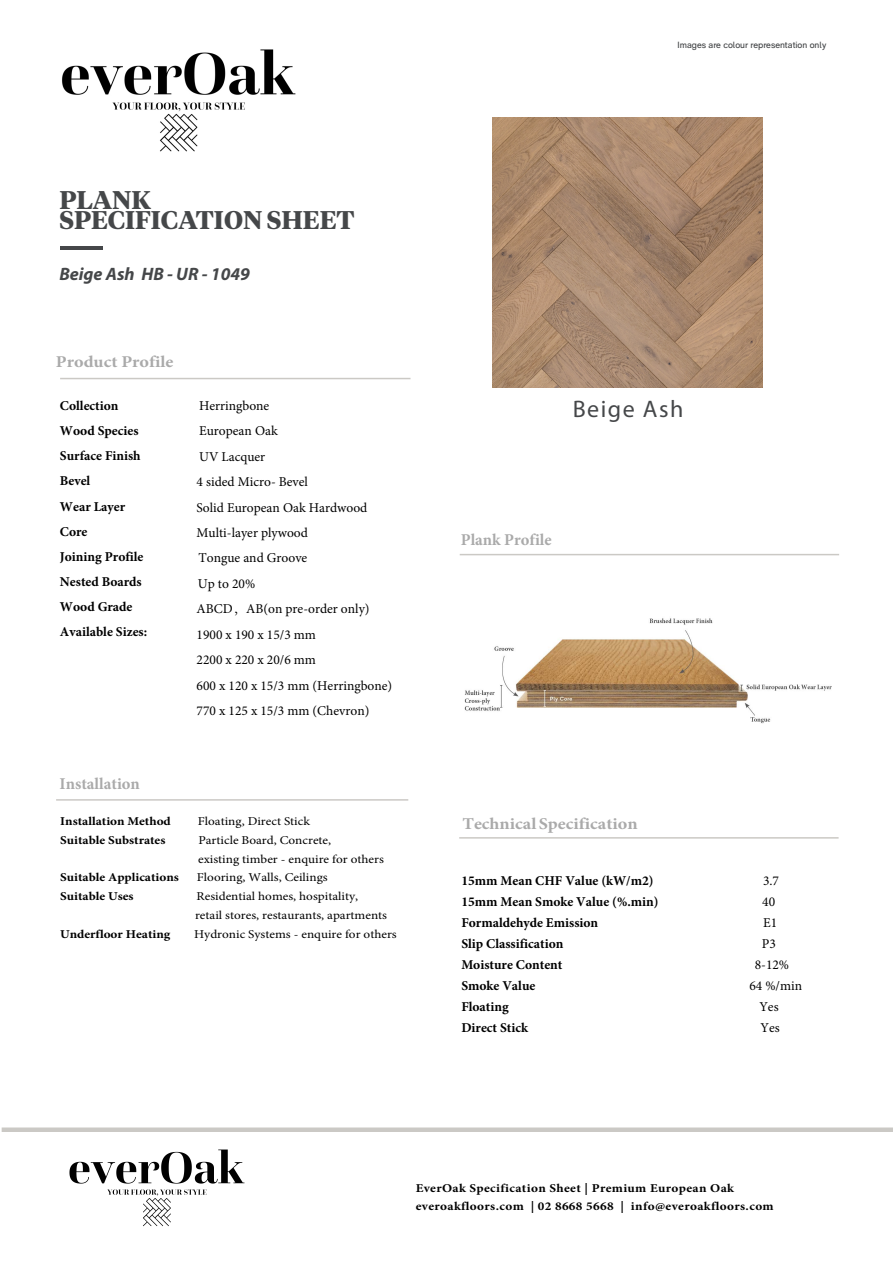
<style>
.page{position:relative;width:893px;height:1263px;background:#fff}
.page>*{position:absolute;margin:0;border:0;box-sizing:border-box;transform-origin:0 0}
.t1{font:700 25.5px/20px "Tiempos Headline";color:#454749}
.t2{font:24px "Myriad Pro";letter-spacing:.06em;color:#454749}
.t3{font:italic 700 18px "Myriad Pro";color:#454749}
.t4{font:700 16.5px "Minion Pro";color:#aaa;scale:1.1 1}
.t5{font:700 16.5px "Minion Pro";color:#aaa}
.t6{font:13.5px/25.3px "Minion Pro";color:#000}
.t7{font:700 13.5px/25px "Minion Pro";color:#000}
.t8{font:12px/18.8px "Minion Pro";color:#000;scale:1.1 1}
.t9{font:700 12px/18.9px "Minion Pro";letter-spacing:.015em;color:#000;scale:1.1 1}
.t10{font:9px "RM Pro";color:#454749}
.s1{font-family:"Adobe Song Std";font-weight:300}
</style>
<div class="page">
<hr style="left:60px;top:246px;width:42px;height:3px;background:#454749">
<hr style="left:459px;top:837px;width:380px;height:2px;background:#cbc9c5">
<hr style="left:60px;top:378px;width:350px;height:1px;background:#cbc9c5">
<img style="left:62px;top:49px;width:234px;height:103px">
<img style="left:69px;top:1149px;width:176px;height:78px">
<hr style="left:460px;top:554px;width:379px;height:1px;background:#cbc9c5">
<hr style="left:56px;top:799px;width:352px;height:2px;background:#cbc9c5">
<div style="left:2px;top:1127px;width:891px;height:5px;background:#cbc9c5"></div>
<img style="left:464px;top:618px;width:368px;height:106px">
<img style="left:492px;top:117px;width:270px;height:270px">
<h1 class="t1" style="left:59px;top:189px;width:297px">PLANK<br>SPECIFICATION SHEET</h1>
<h3 class="t3" style="left:59px;top:262px;width:192px">Beige Ash HB - UR - 1049</h3>
<p class="t4" style="left:56px;top:350px;width:108px">Product Profile</p>
<p class="t7" style="left:60px;top:393px;width:89px">Collection<br>Wood Species<br>Surface Finish<br>Bevel<br>Wear Layer<br>Core<br>Joining Profile<br>Nested Boards<br>Wood Grade<br>Available Sizes:</p>
<p class="t6" style="left:197px;top:393px;width:197px">Herringbone<br>European Oak<br>UV Lacquer<br>4 sided Micro- Bevel<br>Solid European Oak Hardwood<br>Multi-layer plywood<br>Tongue and Groove<br>Up to 20%<br>ABCD<span class="s1">，</span>AB(on pre-order only)<br>1900 x 190 x 15/3 mm<br>2200 x 220 x 20/6 mm<br>600 x 120 x 15/3 mm (Herringbone)<br>770 x 125 x 15/3 mm (Chevron)</p>
<p class="t5" style="left:59px;top:772px;width:82px">Installation</p>
<p class="t9" style="left:60px;top:812px;width:102px">Installation Method</p>
<p class="t8" style="left:198px;top:812px;width:103px">Floating, Direct Stick</p>
<p class="t9" style="left:60px;top:830px;width:97px">Suitable Substrates</p>
<p class="t8" style="left:198px;top:831px;width:170px">Particle Board, Concrete,<br>existing timber - enquire for others</p>
<p class="t9" style="left:60px;top:868px;width:109px">Suitable Applications</p>
<p class="t8" style="left:197px;top:868px;width:120px">Flooring, Walls, Ceilings</p>
<p class="t9" style="left:60px;top:887px;width:68px">Suitable Uses</p>
<p class="t8" style="left:195px;top:887px;width:176px">Residential homes, hospitality,<br>retail stores, restaurants, apartments</p>
<p class="t9" style="left:60px;top:924px;width:102px">Underfloor Heating</p>
<p class="t8" style="left:194px;top:924px;width:186px">Hydronic Systems - enquire for others</p>
<p class="t10" style="left:678px;top:39px;width:150px">Images are colour representation only</p>
<h2 class="t2" style="left:573px;top:394px;width:112px">Beige Ash</h2>
<p class="t5" style="left:461px;top:528px;width:92px">Plank Profile</p>
<p class="t4" style="left:462px;top:812px;width:161px">Technical Specification</p>
<p class="t7" style="left:461px;top:870px;width:199px;line-height:21.1px">15mm Mean CHF Value (kW/m2)<br>15mm Mean Smoke Value (%.min)<br>Formaldehyde Emission<br>Slip Classification<br>Moisture Content<br>Smoke Value<br>Floating<br>Direct Stick</p>
<p class="t6" style="left:763px;top:868px;width:18px">3.7</p>
<p class="t6" style="left:762px;top:889px;width:14px">40</p>
<p class="t6" style="left:763px;top:910px;width:16px">E1</p>
<p class="t6" style="left:762px;top:931px;width:16px">P3</p>
<p class="t6" style="left:755px;top:952px;width:36px">8-12%</p>
<p class="t6" style="left:749px;top:973px;width:54px">64 %/min</p>
<p class="t6" style="left:759px;top:994px;width:21px">Yes</p>
<p class="t6" style="left:760px;top:1015px;width:21px">Yes</p>
<p class="t9" style="left:416px;top:1178px;width:327px">EverOak Specification Sheet | Premium European Oak everoakfloors.com | 02 8668 5668 | info@everoakfloors.com</p>
</div>
